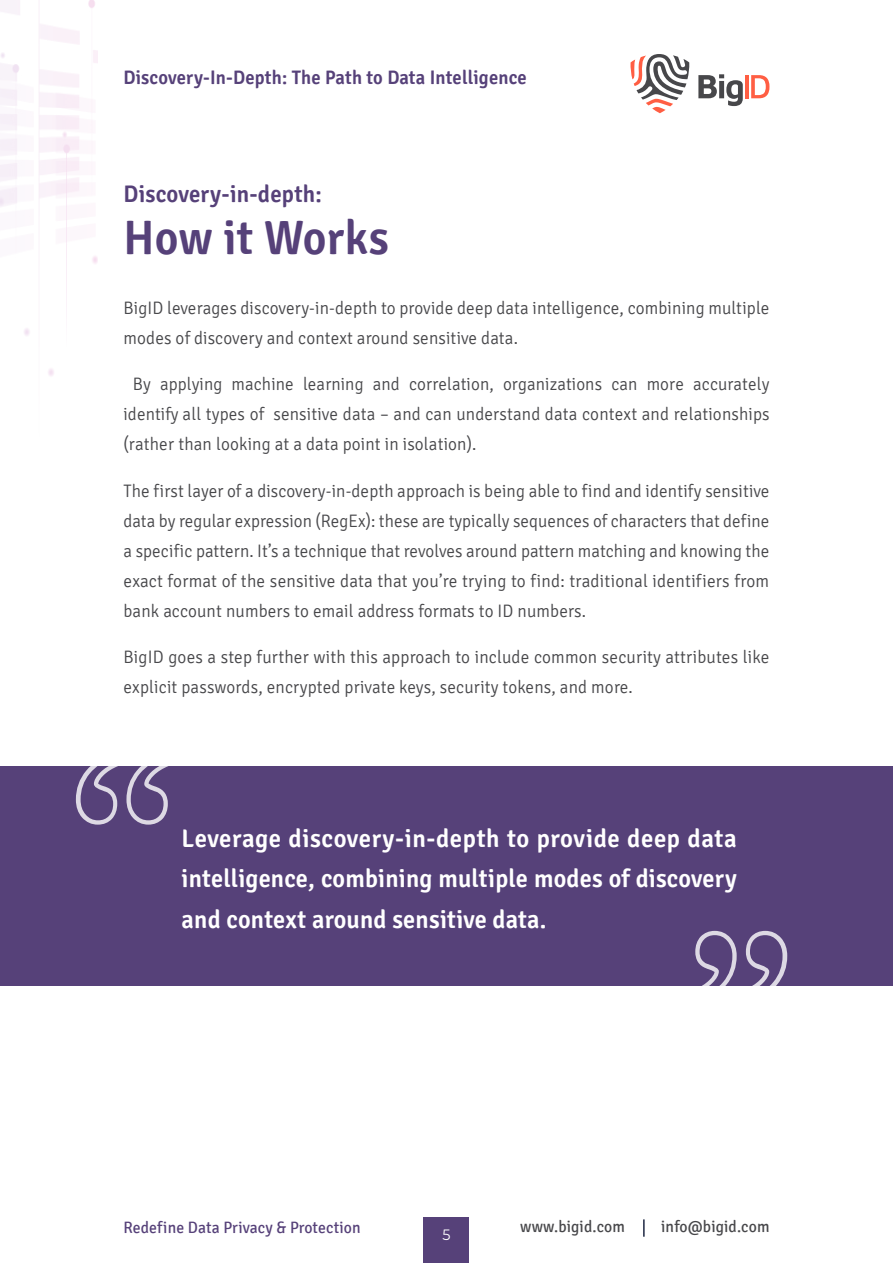
<style>
.page{position:relative;width:893px;height:1263px;background:#fff}
.page>*{position:absolute;margin:0;border:0;box-sizing:border-box;transform-origin:0 0}
.t1{font:600 48px "Signika";letter-spacing:.01em;color:#564179;scale:.95 1}
.t2{font:600 25.5px/40.5px "Signika";letter-spacing:.01em;color:#fff;text-align:justify}
.t3{font:600 24px "Signika";letter-spacing:.01em;color:#564179;scale:.95 1}
.t4{font:600 19.5px "Signika";letter-spacing:.01em;color:#564179;scale:.95 1}
.t5{font:300 18px/30px "Signika";letter-spacing:.01em;color:#47474a;scale:.95 1}
.t6{font:16.5px "Signika";letter-spacing:.01em;color:#564179;scale:.95 1}
.t7{font:16.5px "Signika";letter-spacing:.01em;color:#47474a;scale:.95 1}
.t8{font:15px "Montserrat";color:#fff;scale:.95 1}
</style>
<div class="page">
<div style="left:424px;top:1217px;width:45px;height:46px;background:#564179"></div>
<svg style="left:698px;top:74px;width:45px;height:32px"></svg>
<hr style="left:745px;top:75px;width:4px;height:23px;background:#ff5e43">
<svg style="left:751px;top:75px;width:18px;height:23px"></svg>
<svg style="left:630px;top:54px;width:59px;height:59px"></svg>
<svg style="left:643px;top:1219px;width:2px;height:18px"></svg>
<div style="left:0;top:766px;width:893px;height:220px;background:#564179"></div>
<svg style="left:695px;top:931px;width:92px;height:55px"></svg>
<svg style="left:98px;top:766px;width:71px;height:59px"></svg>
<img style="left:0;top:0;width:98px;height:825px">
<p class="t4" style="left:123px;top:66px;width:426px">Discovery-In-Depth: The Path to Data Intelligence</p>
<h3 class="t3" style="left:123px;top:180px;width:210px">Discovery-in-depth:</h3>
<h1 class="t1" style="left:123px;top:210px;width:281px">How it Works</h1>
<p class="t5" style="left:123px;top:293px;width:681px">BigID leverages discovery-in-depth to provide deep data intelligence, combining multiple modes of discovery and context around sensitive data.</p>
<p class="t5" style="left:123px;top:369px;width:682px;text-align:justify;text-indent:9px">By applying machine learning and correlation, organizations can more accurately identify all types of sensitive data – and can understand data context and relationships (rather than looking at a data point in isolation).</p>
<p class="t5" style="left:123px;top:476px;width:681px;text-align:justify">The first layer of a discovery-in-depth approach is being able to find and identify sensitive data by regular expression (RegEx): these are typically sequences of characters that define a specific pattern. It’s a technique that revolves around pattern matching and knowing the exact format of the sensitive data that you’re trying to find: traditional identifiers from bank account numbers to email address formats to ID numbers.</p>
<p class="t5" style="left:123px;top:642px;width:681px">BigID goes a step further with this approach to include common security attributes like explicit passwords, encrypted private keys, security tokens, and more.</p>
<h2 class="t2" style="left:182px;top:818px;width:556px">Leverage discovery-in-depth to provide deep data intelligence, combining multiple modes of discovery and context around sensitive data.</h2>
<p class="t6" style="left:123px;top:1218px;width:251px">Redefine Data Privacy &amp; Protection</p>
<p class="t7" style="left:520px;top:1217px;width:112px">www.bigid.com</p>
<p class="t7" style="left:661px;top:1217px;width:116px">info@bigid.com</p>
<p class="t8" style="left:442px;top:1224px;width:10px">5</p>
</div>
